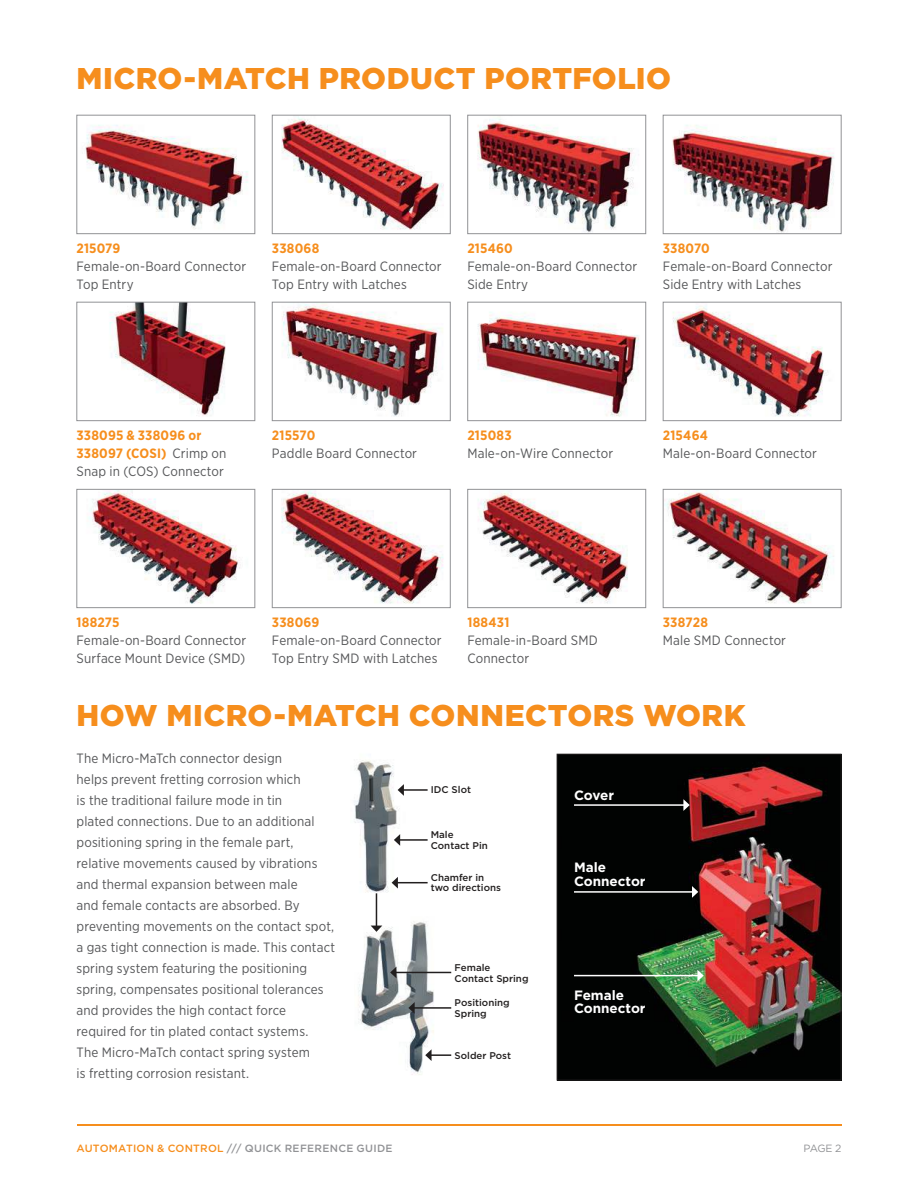
<style>
.page{position:relative;width:918px;height:1188px;background:#fff}
.page>*{position:absolute;margin:0;border:0;box-sizing:border-box;transform-origin:0 0}
.t1{font:900 30px "Gotham";letter-spacing:.015em;color:#f68e1d}
.t2{font:13.5px/21px "Gotham Narrow";letter-spacing:.01em;color:#57585a}
.t3{font:700 13.5px/18px "Gotham Narrow";letter-spacing:.015em;color:#f68e1d}
.t4{font:700 13.5px/13.5px "Gotham";color:#fff}
.t5{font:500 10.5px "Gotham";letter-spacing:.03em;color:#919295}
.t6{font:10.5px "Gotham";color:#919295}
.t7{font:500 9.75px/10.5px "Gotham";color:#221f1f}
.s1{font-weight:400;color:#57585a}
.s2{color:#f68e1d}
</style>
<div class="page">
<hr style="left:77px;top:1124px;width:764px;height:1px;background:#f68e1d">
<img style="left:358px;top:917px;width:80px;height:158px">
<img style="left:354px;top:760px;width:65px;height:143px">
<hr style="left:376px;top:893px;width:1px;height:33px;background:#221f1f">
<svg style="left:371px;top:926px;width:11px;height:6px"></svg>
<hr style="left:403px;top:789px;width:25px;height:2px;background:#221f1f">
<svg style="left:398px;top:784px;width:6px;height:12px"></svg>
<hr style="left:399px;top:839px;width:29px;height:2px;background:#221f1f">
<svg style="left:394px;top:834px;width:6px;height:12px"></svg>
<hr style="left:397px;top:882px;width:31px;height:1px;background:#221f1f">
<svg style="left:392px;top:877px;width:6px;height:12px"></svg>
<hr style="left:396px;top:972px;width:55px;height:1px;background:#221f1f">
<svg style="left:390px;top:967px;width:6px;height:11px"></svg>
<hr style="left:414px;top:1007px;width:37px;height:2px;background:#221f1f">
<svg style="left:408px;top:1002px;width:7px;height:12px"></svg>
<hr style="left:431px;top:1054px;width:20px;height:2px;background:#221f1f">
<svg style="left:425px;top:1049px;width:7px;height:12px"></svg>
<img style="left:85px;top:125px;width:163px;height:104px">
<div style="left:76px;top:115px;width:179px;height:119px;border:1px solid #919295"></div>
<img style="left:109px;top:304px;width:117px;height:112px">
<div style="left:76px;top:302px;width:179px;height:119px;border:1px solid #919295"></div>
<img style="left:88px;top:491px;width:153px;height:113px">
<div style="left:76px;top:489px;width:179px;height:119px;border:1px solid #919295"></div>
<img style="left:281px;top:117px;width:163px;height:113px">
<div style="left:272px;top:115px;width:179px;height:119px;border:1px solid #919295"></div>
<img style="left:282px;top:304px;width:161px;height:113px">
<div style="left:272px;top:302px;width:179px;height:119px;border:1px solid #919295"></div>
<img style="left:281px;top:491px;width:163px;height:113px">
<div style="left:272px;top:489px;width:179px;height:119px;border:1px solid #919295"></div>
<img style="left:477px;top:118px;width:158px;height:114px">
<div style="left:467px;top:115px;width:179px;height:119px;border:1px solid #919295"></div>
<img style="left:478px;top:312px;width:161px;height:105px">
<div style="left:467px;top:302px;width:179px;height:119px;border:1px solid #919295"></div>
<img style="left:478px;top:491px;width:150px;height:113px">
<div style="left:467px;top:489px;width:179px;height:119px;border:1px solid #919295"></div>
<img style="left:672px;top:125px;width:162px;height:107px">
<div style="left:663px;top:115px;width:179px;height:119px;border:1px solid #919295"></div>
<img style="left:673px;top:306px;width:155px;height:111px">
<div style="left:663px;top:302px;width:179px;height:119px;border:1px solid #919295"></div>
<img style="left:665px;top:491px;width:169px;height:113px">
<div style="left:663px;top:489px;width:179px;height:119px;border:1px solid #919295"></div>
<img style="left:559px;top:756px;width:280px;height:322px">
<div style="left:557px;top:754px;width:284px;height:326px;border:1px solid #221f1f"></div>
<hr style="left:574px;top:804px;width:110px;height:2px;background:#fff">
<svg style="left:683px;top:799px;width:7px;height:12px"></svg>
<hr style="left:574px;top:891px;width:119px;height:2px;background:#fff">
<svg style="left:692px;top:886px;width:6px;height:12px"></svg>
<hr style="left:574px;top:975px;width:124px;height:1px;background:#fff">
<svg style="left:697px;top:970px;width:7px;height:11px"></svg>
<h1 class="t1" style="left:77px;top:65px;width:596px">MICRO-MATCH PRODUCT PORTFOLIO</h1>
<p class="t3" style="left:77px;top:240px;width:45px">215079</p>
<p class="t2" style="left:77px;top:258px;width:171px;line-height:18px">Female-on-Board Connector<br>Top Entry</p>
<p class="t3" style="left:272px;top:240px;width:49px">338068</p>
<p class="t2" style="left:272px;top:258px;width:171px;line-height:18px">Female-on-Board Connector<br>Top Entry with Latches</p>
<p class="t3" style="left:467px;top:240px;width:47px">215460</p>
<p class="t2" style="left:467px;top:258px;width:171px;line-height:18px">Female-on-Board Connector<br>Side Entry</p>
<p class="t3" style="left:663px;top:240px;width:48px">338070</p>
<p class="t2" style="left:663px;top:258px;width:171px;line-height:18px">Female-on-Board Connector<br>Side Entry with Latches</p>
<p class="t3" style="left:77px;top:427px;width:151px">338095 &amp; 338096 or<br>338097 (COSI) <span class="s1">Crimp on<br>Snap in (COS) Connector</span></p>
<p class="t3" style="left:272px;top:427px;width:45px">215570</p>
<p class="t2" style="left:272px;top:444px;width:147px">Paddle Board Connector</p>
<p class="t3" style="left:467px;top:427px;width:46px">215083</p>
<p class="t2" style="left:467px;top:444px;width:147px">Male-on-Wire Connector</p>
<p class="t3" style="left:663px;top:427px;width:47px">215464</p>
<p class="t2" style="left:663px;top:444px;width:156px">Male-on-Board Connector</p>
<p class="t3" style="left:77px;top:614px;width:45px">188275</p>
<p class="t2" style="left:77px;top:632px;width:171px;line-height:18px">Female-on-Board Connector<br>Surface Mount Device (SMD)</p>
<p class="t3" style="left:272px;top:614px;width:49px">338069</p>
<p class="t2" style="left:272px;top:632px;width:171px;line-height:18px">Female-on-Board Connector<br>Top Entry SMD with Latches</p>
<p class="t3" style="left:467px;top:614px;width:43px">188431</p>
<p class="t2" style="left:467px;top:632px;width:132px;line-height:18px">Female-in-Board SMD<br>Connector</p>
<p class="t3" style="left:663px;top:614px;width:47px">338728</p>
<p class="t2" style="left:663px;top:631px;width:125px">Male SMD Connector</p>
<h1 class="t1" style="left:77px;top:702px;width:671px">HOW MICRO-MATCH CONNECTORS WORK</h1>
<p class="t2" style="left:77px;top:749px;width:260px">The Micro-MaTch connector design<br>helps prevent fretting corrosion which<br>is the traditional failure mode in tin<br>plated connections. Due to an additional positioning spring in the female part, relative movements caused by vibrations and thermal expansion between male<br>and female contacts are absorbed. By preventing movements on the contact spot, a gas tight connection is made. This contact spring system featuring the positioning spring, compensates positional tolerances and provides the high contact force required for tin plated contact systems.<br>The Micro-MaTch contact spring system<br>is fretting corrosion resistant.</p>
<p class="t5" style="left:77px;top:1143px;width:318px"><span class="s2">AUTOMATION &amp; CONTROL</span> /// QUICK REFERENCE GUIDE</p>
<p class="t7" style="left:431px;top:785px;width:42px">IDC Slot</p>
<p class="t7" style="left:431px;top:830px;width:59px">Male<br>Contact Pin</p>
<p class="t7" style="left:431px;top:872px;width:72px">Chamfer in two directions</p>
<p class="t7" style="left:455px;top:963px;width:75px">Female<br>Contact Spring</p>
<p class="t7" style="left:455px;top:998px;width:57px">Positioning<br>Spring</p>
<p class="t7" style="left:455px;top:1050px;width:58px">Solder Post</p>
<p class="t4" style="left:574px;top:789px;width:42px">Cover</p>
<p class="t4" style="left:574px;top:862px;width:73px">Male<br>Connector</p>
<p class="t4" style="left:574px;top:989px;width:73px">Female<br>Connector</p>
<p class="t6" style="left:804px;top:1143px;width:39px">PAGE 2</p>
</div>
